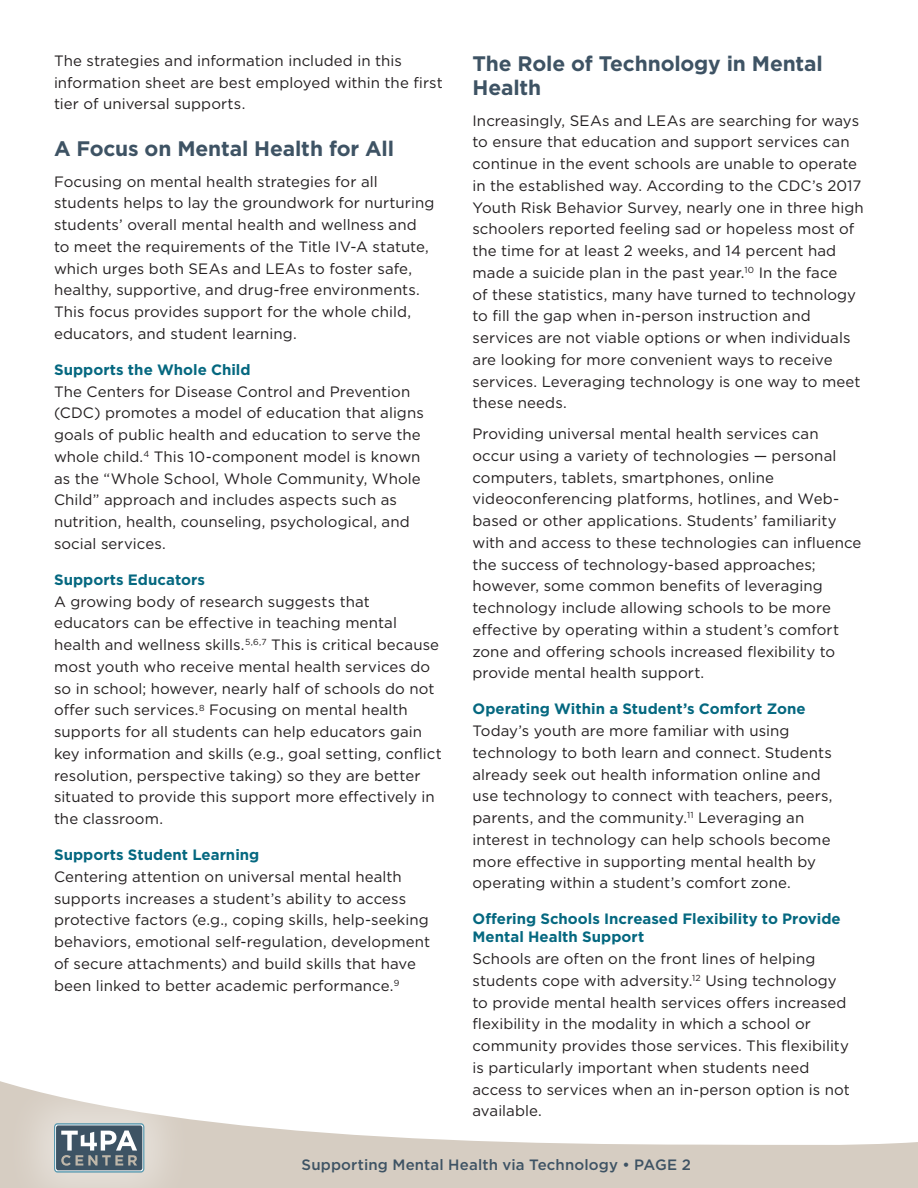
<style>
.page{position:relative;width:918px;height:1188px;background:#fff}
.page>*{position:absolute;margin:0;border:0;box-sizing:border-box;transform-origin:0 0}
.t1{font:700 21px/24px "Gotham";letter-spacing:-.01em;color:#3e5364}
.t2{font:15px/21.8px "Gotham";letter-spacing:.005em;color:#231f20}
.t3{font:700 15px/18px "Gotham";color:#056880}
.t4{font:500 15px "Gotham";letter-spacing:.01em;color:#3e5364}
</style>
<div class="page">
<svg style="left:0;top:1081px;width:918px;height:107px"></svg>
<div style="left:4px;top:1073px;width:191px;height:115px;background:#fff;opacity:.4"></div>
<svg style="left:54px;top:1123px;width:90px;height:50px;background:#70828e"></svg>
<p class="t2" style="left:54px;top:49px;width:390px">The strategies and information included in this information sheet are best employed within the first tier of universal supports.</p>
<h2 class="t1" style="left:54px;top:136px;width:342px">A Focus on Mental Health for All</h2>
<p class="t2" style="left:54px;top:170px;width:382px">Focusing on mental health strategies for all students helps to lay the groundwork for nurturing students’ overall mental health and wellness and to meet the requirements of the Title IV-A statute, which urges both SEAs and LEAs to foster safe, healthy, supportive, and drug-free environments.<br>This focus provides support for the whole child, educators, and student learning.</p>
<h3 class="t3" style="left:54px;top:361px;width:198px">Supports the Whole Child</h3>
<p class="t2" style="left:54px;top:380px;width:371px">The Centers for Disease Control and Prevention (CDC) promotes a model of education that aligns goals of public health and education to serve the whole child.<sup>4</sup> This 10-component model is known as the “Whole School, Whole Community, Whole Child” approach and includes aspects such as nutrition, health, counseling, psychological, and social services.</p>
<h3 class="t3" style="left:54px;top:571px;width:152px">Supports Educators</h3>
<p class="t2" style="left:54px;top:590px;width:389px">A growing body of research suggests that educators can be effective in teaching mental health and wellness skills.<sup>5,6,7</sup> This is critical because most youth who receive mental health services do so in school; however, nearly half of schools do not offer such services.<sup>8</sup> Focusing on mental health supports for all students can help educators gain key information and skills (e.g., goal setting, conflict resolution, perspective taking) so they are better situated to provide this support more effectively in the classroom.</p>
<h3 class="t3" style="left:54px;top:846px;width:207px">Supports Student Learning</h3>
<p class="t2" style="left:54px;top:865px;width:378px">Centering attention on universal mental health supports increases a student’s ability to access protective factors (e.g., coping skills, help-seeking behaviors, emotional self-regulation, development of secure attachments) and build skills that have been linked to better academic performance.<sup>9</sup></p>
<h2 class="t1" style="left:472px;top:51px;width:352px">The Role of Technology in Mental<br>Health</h2>
<p class="t2" style="left:472px;top:109px;width:393px">Increasingly, SEAs and LEAs are searching for ways to ensure that education and support services can continue in the event schools are unable to operate in the established way. According to the CDC’s 2017<br>Youth Risk Behavior Survey, nearly one in three high schoolers reported feeling sad or hopeless most of the time for at least 2 weeks, and 14 percent had made a suicide plan in the past year.<sup>10</sup> In the face<br>of these statistics, many have turned to technology to fill the gap when in-person instruction and services are not viable options or when individuals are looking for more convenient ways to receive services. Leveraging technology is one way to meet these needs.</p>
<p class="t2" style="left:472px;top:423px;width:390px">Providing universal mental health services can occur using a variety of technologies — personal computers, tablets, smartphones, online videoconferencing platforms, hotlines, and Web&shy;based or other applications. Students’ familiarity with and access to these technologies can influence the success of technology-based approaches; however, some common benefits of leveraging technology include allowing schools to be more effective by operating within a student’s comfort zone and offering schools increased flexibility to provide mental health support.</p>
<h3 class="t3" style="left:472px;top:700px;width:335px">Operating Within a Student’s Comfort Zone</h3>
<p class="t2" style="left:472px;top:720px;width:362px">Today’s youth are more familiar with using technology to both learn and connect. Students already seek out health information online and use technology to connect with teachers, peers, parents, and the community.<sup>11</sup> Leveraging an interest in technology can help schools become more effective in supporting mental health by operating within a student’s comfort zone.</p>
<h3 class="t3" style="left:472px;top:910px;width:370px">Offering Schools Increased Flexibility to Provide<br>Mental Health Support</h3>
<p class="t2" style="left:472px;top:948px;width:379px">Schools are often on the front lines of helping students cope with adversity.<sup>12</sup> Using technology to provide mental health services offers increased flexibility in the modality in which a school or community provides those services. This flexibility is particularly important when students need access to services when an in-person option is not available.</p>
<p class="t4" style="left:302px;top:1155px;width:391px">Supporting Mental Health via Technology • PAGE 2</p>
</div>
